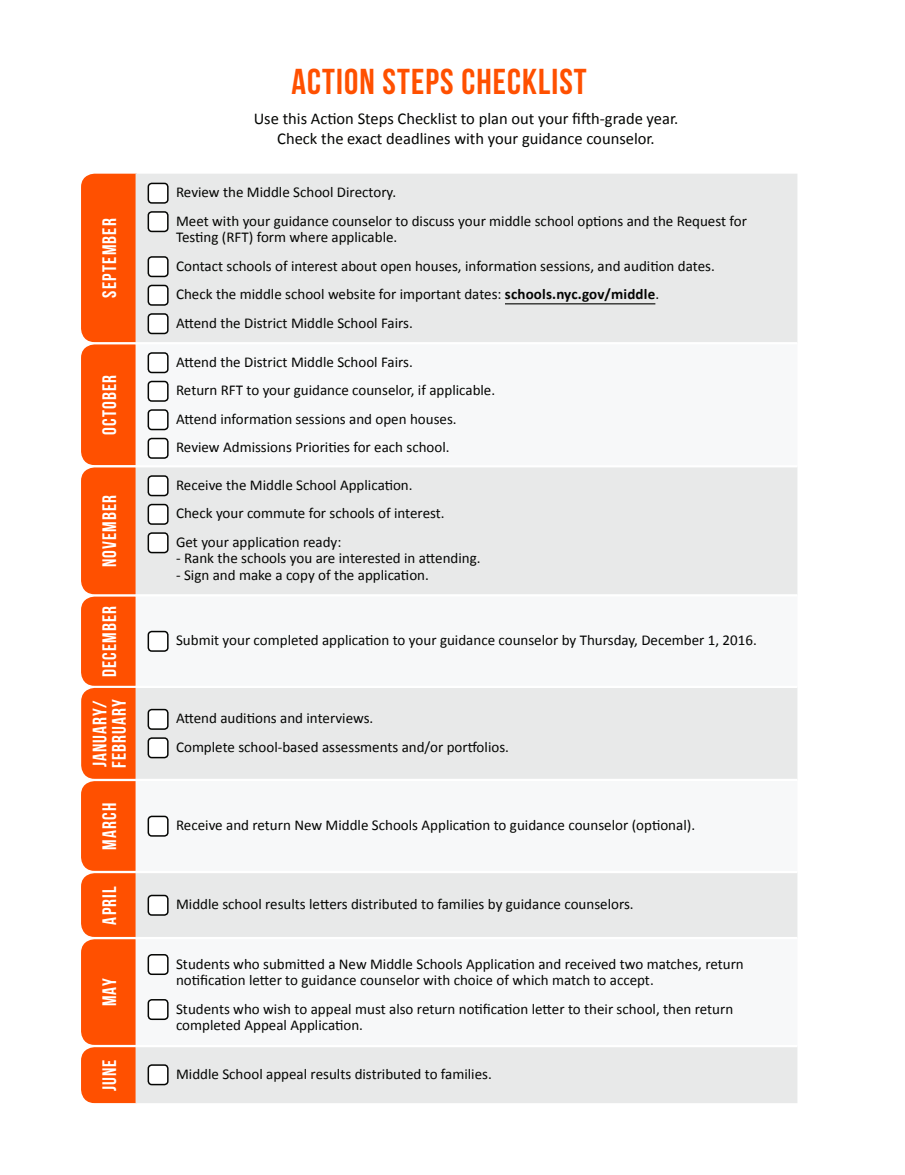
<style>
.page{position:relative;width:905px;height:1175px;background:#fff}
.page>*{position:absolute;margin:0;border:0;box-sizing:border-box;transform-origin:0 0}
.t1{font:700 36px "Bebas Neue";letter-spacing:.03em;color:#ff5000}
.t2{font:700 19.5px/19.5px "Bebas Neue";letter-spacing:.055em;color:#fff}
.t3{font:16.5px/19.5px "Calibri";color:#040503;text-align:center}
.t4{font:15px/28.5px "Calibri";color:#040503}
.s1{font-weight:700}
</style>
<div class="page">
<svg style="left:81px;top:174px;width:54px;height:929px;background:#ff580c"></svg>
<div style="left:135px;top:174px;width:662px;height:929px;background:#e8e9e9"></div>
<svg style="left:135px;top:344px;width:662px;height:701px"></svg>
<hr style="left:135px;top:342px;width:662px;height:2px;background:#fff">
<hr style="left:135px;top:465px;width:662px;height:2px;background:#fff">
<hr style="left:135px;top:594px;width:662px;height:2px;background:#fff">
<hr style="left:135px;top:685px;width:662px;height:3px;background:#fff">
<hr style="left:135px;top:778px;width:662px;height:3px;background:#fff">
<hr style="left:135px;top:871px;width:662px;height:2px;background:#fff">
<hr style="left:135px;top:937px;width:662px;height:2px;background:#fff">
<hr style="left:135px;top:1045px;width:662px;height:2px;background:#fff">
<hr style="left:505px;top:303px;width:150px;height:1px;background:#040503">
<div style="left:148px;top:183px;width:20px;height:20px;background:#fff;border-radius:4px"></div>
<div style="left:147px;top:183px;width:21px;height:21px;border:2px solid #040503;border-radius:4px"></div>
<div style="left:148px;top:212px;width:20px;height:19px;background:#fff;border-radius:4px"></div>
<div style="left:147px;top:211px;width:21px;height:21px;border:2px solid #040503;border-radius:4px"></div>
<div style="left:148px;top:257px;width:20px;height:19px;background:#fff;border-radius:4px"></div>
<div style="left:147px;top:256px;width:21px;height:21px;border:2px solid #040503;border-radius:4px"></div>
<div style="left:148px;top:285px;width:20px;height:20px;background:#fff;border-radius:4px"></div>
<div style="left:147px;top:285px;width:21px;height:21px;border:2px solid #040503;border-radius:4px"></div>
<div style="left:148px;top:314px;width:20px;height:19px;background:#fff;border-radius:4px"></div>
<div style="left:147px;top:313px;width:21px;height:21px;border:2px solid #040503;border-radius:4px"></div>
<div style="left:148px;top:353px;width:20px;height:19px;background:#fff;border-radius:4px"></div>
<div style="left:147px;top:352px;width:21px;height:21px;border:2px solid #040503;border-radius:4px"></div>
<div style="left:148px;top:381px;width:20px;height:20px;background:#fff;border-radius:4px"></div>
<div style="left:147px;top:381px;width:21px;height:21px;border:2px solid #040503;border-radius:4px"></div>
<div style="left:148px;top:410px;width:20px;height:19px;background:#fff;border-radius:4px"></div>
<div style="left:147px;top:409px;width:21px;height:21px;border:2px solid #040503;border-radius:4px"></div>
<div style="left:148px;top:438px;width:20px;height:20px;background:#fff;border-radius:4px"></div>
<div style="left:147px;top:438px;width:21px;height:21px;border:2px solid #040503;border-radius:4px"></div>
<div style="left:148px;top:476px;width:20px;height:19px;background:#fff;border-radius:4px"></div>
<div style="left:147px;top:475px;width:21px;height:21px;border:2px solid #040503;border-radius:4px"></div>
<div style="left:148px;top:504px;width:20px;height:20px;background:#fff;border-radius:4px"></div>
<div style="left:147px;top:504px;width:21px;height:21px;border:2px solid #040503;border-radius:4px"></div>
<div style="left:148px;top:533px;width:20px;height:19px;background:#fff;border-radius:4px"></div>
<div style="left:147px;top:532px;width:21px;height:21px;border:2px solid #040503;border-radius:4px"></div>
<div style="left:148px;top:631px;width:20px;height:20px;background:#fff;border-radius:4px"></div>
<div style="left:147px;top:631px;width:21px;height:21px;border:2px solid #040503;border-radius:4px"></div>
<div style="left:148px;top:709px;width:20px;height:20px;background:#fff;border-radius:4px"></div>
<div style="left:147px;top:709px;width:21px;height:21px;border:2px solid #040503;border-radius:4px"></div>
<div style="left:148px;top:738px;width:20px;height:19px;background:#fff;border-radius:4px"></div>
<div style="left:147px;top:737px;width:21px;height:21px;border:2px solid #040503;border-radius:4px"></div>
<div style="left:148px;top:816px;width:20px;height:20px;background:#fff;border-radius:4px"></div>
<div style="left:147px;top:815px;width:21px;height:21px;border:2px solid #040503;border-radius:4px"></div>
<div style="left:148px;top:895px;width:20px;height:20px;background:#fff;border-radius:4px"></div>
<div style="left:147px;top:894px;width:21px;height:21px;border:2px solid #040503;border-radius:4px"></div>
<div style="left:148px;top:954px;width:20px;height:20px;background:#fff;border-radius:4px"></div>
<div style="left:147px;top:954px;width:21px;height:21px;border:2px solid #040503;border-radius:4px"></div>
<div style="left:148px;top:999px;width:20px;height:20px;background:#fff;border-radius:4px"></div>
<div style="left:147px;top:999px;width:21px;height:21px;border:2px solid #040503;border-radius:4px"></div>
<div style="left:148px;top:1065px;width:20px;height:19px;background:#fff;border-radius:4px"></div>
<div style="left:147px;top:1064px;width:21px;height:21px;border:2px solid #040503;border-radius:4px"></div>
<h2 class="t2" style="left:99px;top:297px;width:80px;rotate:-90deg">SEPTEMBER</h2>
<h2 class="t2" style="left:99px;top:435px;width:62px;rotate:-90deg">OCTOBER</h2>
<h2 class="t2" style="left:99px;top:567px;width:74px;rotate:-90deg">NOVEMBER</h2>
<h2 class="t2" style="left:99px;top:676px;width:72px;rotate:-90deg">DECEMBER</h2>
<h2 class="t2" style="left:90px;top:768px;width:71px;rotate:-90deg">January/<br>February</h2>
<h2 class="t2" style="left:99px;top:850px;width:48px;rotate:-90deg">MARCH</h2>
<h2 class="t2" style="left:99px;top:924px;width:40px;rotate:-90deg">April</h2>
<h2 class="t2" style="left:99px;top:1006px;width:30px;rotate:-90deg">May</h2>
<h2 class="t2" style="left:99px;top:1091px;width:33px;rotate:-90deg">June</h2>
<h1 class="t1" style="left:291px;top:62px;width:297px">ACTION STEPS CHECKLIST</h1>
<p class="t3" style="left:254px;top:109px;width:426px">Use this Action Steps Checklist to plan out your fifth-grade year.<br>Check the exact deadlines with your guidance counselor.</p>
<p class="t4" style="left:176px;top:178px;width:572px">Review the Middle School Directory.<br>Meet with your guidance counselor to discuss your middle school options and the Request for</p>
<p class="t4" style="left:176px;top:223px;width:540px">Testing (RFT) form where applicable.<br>Contact schools of interest about open houses, information sessions, and audition dates.<br>Check the middle school website for important dates: <span class="s1">schools.nyc.gov/middle</span>.<br>Attend the District Middle School Fairs.</p>
<p class="t4" style="left:176px;top:348px;width:320px">Attend the District Middle School Fairs.<br>Return RFT to your guidance counselor, if applicable.<br>Attend information sessions and open houses.<br>Review Admissions Priorities for each school.</p>
<p class="t4" style="left:176px;top:471px;width:270px">Receive the Middle School Application.<br>Check your commute for schools of interest.<br>Get your application ready:</p>
<p class="t4" style="left:176px;top:544px;width:306px">- Rank the schools you are interested in attending.</p>
<p class="t4" style="left:176px;top:561px;width:254px">- Sign and make a copy of the application.</p>
<p class="t4" style="left:176px;top:626px;width:582px">Submit your completed application to your guidance counselor by Thursday, December 1, 2016.</p>
<p class="t4" style="left:176px;top:704px;width:334px">Attend auditions and interviews.<br>Complete school-based assessments and/or portfolios.</p>
<p class="t4" style="left:176px;top:811px;width:520px">Receive and return New Middle Schools Application to guidance counselor (optional).</p>
<p class="t4" style="left:176px;top:890px;width:459px">Middle school results letters distributed to families by guidance counselors.</p>
<p class="t4" style="left:176px;top:955px;width:569px;line-height:16.5px">Students who submitted a New Middle Schools Application and received two matches, return notification letter to guidance counselor with choice of which match to accept.</p>
<p class="t4" style="left:176px;top:1000px;width:558px;line-height:16.5px">Students who wish to appeal must also return notification letter to their school, then return completed Appeal Application.</p>
<p class="t4" style="left:176px;top:1059px;width:317px">Middle School appeal results distributed to families.</p>
</div>
